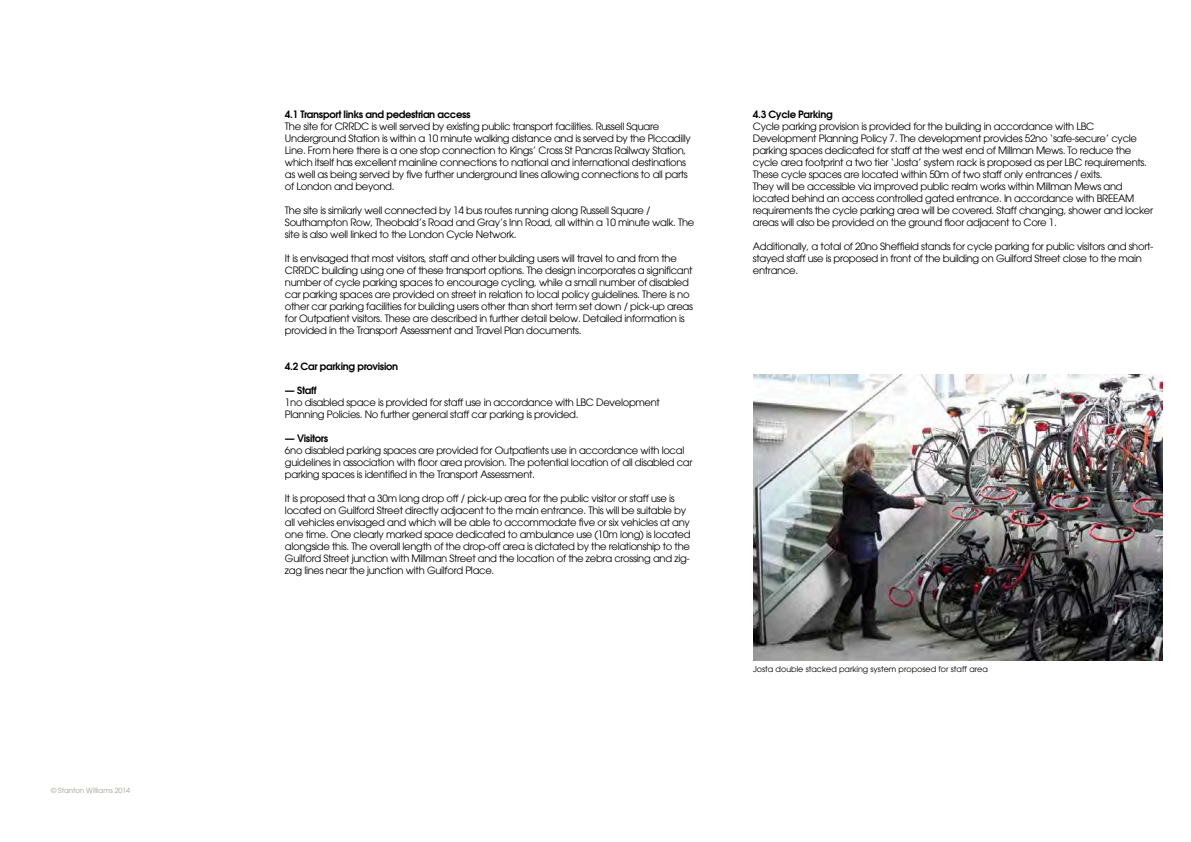
<style>
.page{position:relative;width:1191px;height:842px;background:#fff}
.page>*{position:absolute;margin:0;border:0;box-sizing:border-box;transform-origin:0 0}
.t1{font:10px/12px "Avant Garde";letter-spacing:-.03em;color:#000}
.t2{font:600 10px "Avant Garde";letter-spacing:-.03em;color:#000}
.t3{font:8px "Avant Garde";color:#000}
.t4{font:7px "Avant Garde";color:#9a9e93}
</style>
<div class="page">
<img style="left:753px;top:375px;width:409px;height:286px">
<p class="t4" style="left:51px;top:786px;width:81px">© Stanton Williams 2014</p>
<p class="t2" style="left:285px;top:108px;width:187px">4.1 Transport links and pedestrian access</p>
<p class="t1" style="left:285px;top:121px;width:407px">The site for CRRDC is well served by existing public transport facilities. Russell Square Underground Station is within a 10 minute walking distance and is served by the Piccadilly Line. From here there is a one stop connection to Kings’ Cross St Pancras Railway Station, which itself has excellent mainline connections to national and international destinations as well as being served by five further underground lines allowing connections to all parts of London and beyond.</p>
<p class="t1" style="left:285px;top:205px;width:411px">The site is similarly well connected by 14 bus routes running along Russell Square /<br>Southampton Row, Theobald’s Road and Gray’s Inn Road, all within a 10 minute walk. The site is also well linked to the London Cycle Network.</p>
<p class="t1" style="left:285px;top:253px;width:409px">It is envisaged that most visitors, staff and other building users will travel to and from the CRRDC building using one of these transport options. The design incorporates a significant number of cycle parking spaces to encourage cycling, while a small number of disabled car parking spaces are provided on street in relation to local policy guidelines. There is no other car parking facilities for building users other than short term set down / pick-up areas for Outpatient visitors. These are described in further detail below. Detailed information is provided in the Transport Assessment and Travel Plan documents.</p>
<p class="t2" style="left:285px;top:360px;width:115px">4.2 Car parking provision</p>
<p class="t2" style="left:285px;top:384px;width:33px">— Staff</p>
<p class="t1" style="left:285px;top:397px;width:376px">1no disabled space is provided for staff use in accordance with LBC Development<br>Planning Policies. No further general staff car parking is provided.</p>
<p class="t2" style="left:285px;top:432px;width:45px">— Visitors</p>
<p class="t1" style="left:285px;top:445px;width:409px">6no disabled parking spaces are provided for Outpatients use in accordance with local guidelines in association with floor area provision. The potential location of all disabled car parking spaces is identified in the Transport Assessment.</p>
<p class="t1" style="left:285px;top:493px;width:407px">It is proposed that a 30m long drop off / pick-up area for the public visitor or staff use is located on Guilford Street directly adjacent to the main entrance. This will be suitable by all vehicles envisaged and which will be able to accommodate five or six vehicles at any one time. One clearly marked space dedicated to ambulance use (10m long) is located alongside this. The overall length of the drop-off area is dictated by the relationship to the Guilford Street junction with Millman Street and the location of the zebra crossing and zig&shy;zag lines near the junction with Guilford Place.</p>
<p class="t2" style="left:753px;top:108px;width:81px">4.3 Cycle Parking</p>
<p class="t1" style="left:753px;top:121px;width:402px">Cycle parking provision is provided for the building in accordance with LBC Development Planning Policy 7. The development provides 52no ‘safe-secure’ cycle parking spaces dedicated for staff at the west end of Millman Mews. To reduce the cycle area footprint a two tier ‘Josta’ system rack is proposed as per LBC requirements.<br>These cycle spaces are located within 50m of two staff only entrances / exits.<br>They will be accessible via improved public realm works within Millman Mews and located behind an access controlled gated entrance. In accordance with BREEAM requirements the cycle parking area will be covered. Staff changing, shower and locker areas will also be provided on the ground floor adjacent to Core 1.</p>
<p class="t1" style="left:753px;top:241px;width:402px">Additionally, a total of 20no Sheffield stands for cycle parking for public visitors and short&shy;stayed staff use is proposed in front of the building on Guilford Street close to the main entrance.</p>
<p class="t3" style="left:753px;top:664px;width:236px">Josta double stacked parking system proposed for staff area</p>
</div>
